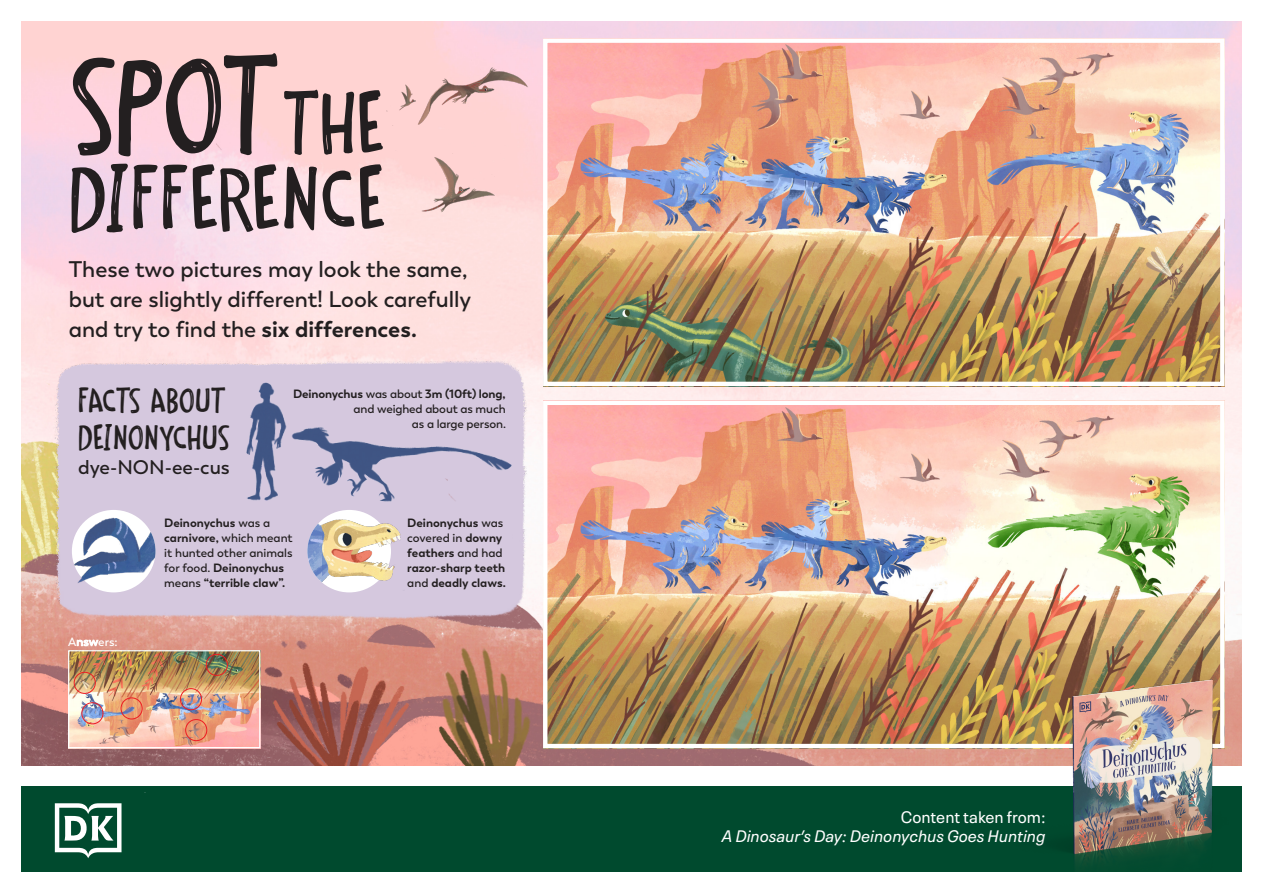
<style>
.page{position:relative;width:1263px;height:893px;background:#fff}
.page>*{position:absolute;margin:0;border:0;box-sizing:border-box;transform-origin:0 0}
.DD_05_Splash_Text_La{font:140.55px "Scribble Note";color:#231f20}
.DD_05_Splash_Text_La-2{font:93px "Scribble Note";color:#231f20}
.DD_05_Splash_Text_La-3{font:90px "Scribble Note";color:#231f20}
.DD_05_Splash_Text_La-4{font:36px/37.5px "Scribble Note";color:#231f20}
.DD_01a_Body_Text_Lef{font:600 22.5px/30px "Boston";color:#231f20}
.DD_00_Info_Box_Text{font:600 19.65px "Boston";color:#231f20}
.t1{font:italic 16.5px/19.8px "Neue Plak Text";color:#fff;text-align:right}
.DD_00_Glossary_text{font:700 12px/15px "Boston";color:#231f20}
.DD_00_Glossary_text-2{font:600 12px/15px "Boston";letter-spacing:-.01em;color:#231f20;text-align:right}
.DD_00_Glossary_text-3{font:600 12px "Boston";color:#fff}
.s1{font-weight:700}
.s2{font-weight:600}
.s3{font-style:normal}
</style>
<div class="page">
<img style="left:21px;top:21px;width:1221px;height:744px">
<img style="left:548px;top:43px;width:671px;height:338px">
<div style="left:543px;top:38px;width:681px;height:348px;border:4px solid #fff"></div>
<div style="left:21px;top:787px;width:1221px;height:85px;background:#004a2e"></div>
<img style="left:548px;top:406px;width:671px;height:337px">
<div style="left:543px;top:401px;width:681px;height:347px;border:4px solid #fff"></div>
<img style="left:42px;top:350px;width:531px;height:116px">
<img style="left:42px;top:541px;width:531px;height:104px">
<img style="left:42px;top:466px;width:531px;height:75px">
<img style="left:283px;top:331px;width:254px;height:213px">
<img style="left:307px;top:510px;width:15px;height:82px">
<img style="left:322px;top:510px;width:86px;height:82px">
<img style="left:72px;top:510px;width:83px;height:82px">
<img style="left:61px;top:551px;width:46px;height:41px">
<img style="left:243px;top:373px;width:45px;height:141px">
<img style="left:387px;top:48px;width:142px;height:105px">
<img style="left:411px;top:152px;width:95px;height:74px">
<svg style="left:55px;top:803px;width:67px;height:55px"></svg>
<img style="left:1013px;top:637px;width:229px;height:229px">
<img style="left:70px;top:652px;width:188px;height:94px">
<div style="left:68px;top:650px;width:192px;height:98px;border:1px solid #fff"></div>
<div style="left:81px;top:702px;width:22px;height:22px;border:1px solid #ee1d23;border-radius:50%"></div>
<div style="left:74px;top:672px;width:22px;height:22px;border:1px solid #ee1d23;border-radius:50%"></div>
<div style="left:206px;top:654px;width:22px;height:22px;border:1px solid #ee1d23;border-radius:50%"></div>
<div style="left:185px;top:719px;width:22px;height:22px;border:1px solid #ee1d23;border-radius:50%"></div>
<div style="left:121px;top:697px;width:22px;height:22px;border:1px solid #ee1d23;border-radius:50%"></div>
<div style="left:180px;top:688px;width:22px;height:22px;border:1px solid #ee1d23;border-radius:50%"></div>
<p class="DD_05_Splash_Text_La" style="left:69px;top:29px;width:214px">SPOT</p>
<p class="DD_05_Splash_Text_La-2" style="left:69px;top:148px;width:320px">DIFFERENCE</p>
<p class="DD_05_Splash_Text_La-3" style="left:281px;top:74px;width:106px">THE</p>
<p class="DD_01a_Body_Text_Lef" style="left:69px;top:254px;width:404px">These two pictures may look the same, but are slightly different! Look carefully and try to find the <span class="s1">six differences.</span></p>
<p class="DD_05_Splash_Text_La-4" style="left:78px;top:382px;width:154px">FACTS ABOUT<br>DEINONYCHUS</p>
<p class="DD_00_Info_Box_Text" style="left:78px;top:455px;width:153px">dye-NON-ee-cus</p>
<p class="DD_00_Glossary_text-2" style="left:293px;top:387px;width:214px"><span class="s1">Deinonychus</span> was about <span class="s1">3m (10ft) long, </span>and weighed about as much<br>as a large person.</p>
<p class="DD_00_Glossary_text-3" style="left:68px;top:634px;width:51px">Answers:</p>
<p class="DD_00_Glossary_text" style="left:164px;top:515px;width:130px">Deinonychus <span class="s2">was a </span>carnivore, <span class="s2">which meant it hunted other animals for food.</span> Deinonychus <span class="s2">means</span> “terrible claw”.</p>
<p class="DD_00_Glossary_text" style="left:407px;top:515px;width:100px">Deinonychus <span class="s2">was covered in</span> downy feathers <span class="s2">and had </span>razor-sharp teeth <span class="s2">and</span> deadly claws.</p>
<p class="t1" style="left:722px;top:805px;width:325px"><span class="s3">Content taken from:<br></span>A Dinosaur’s Day: Deinonychus Goes Hunting</p>
</div>
